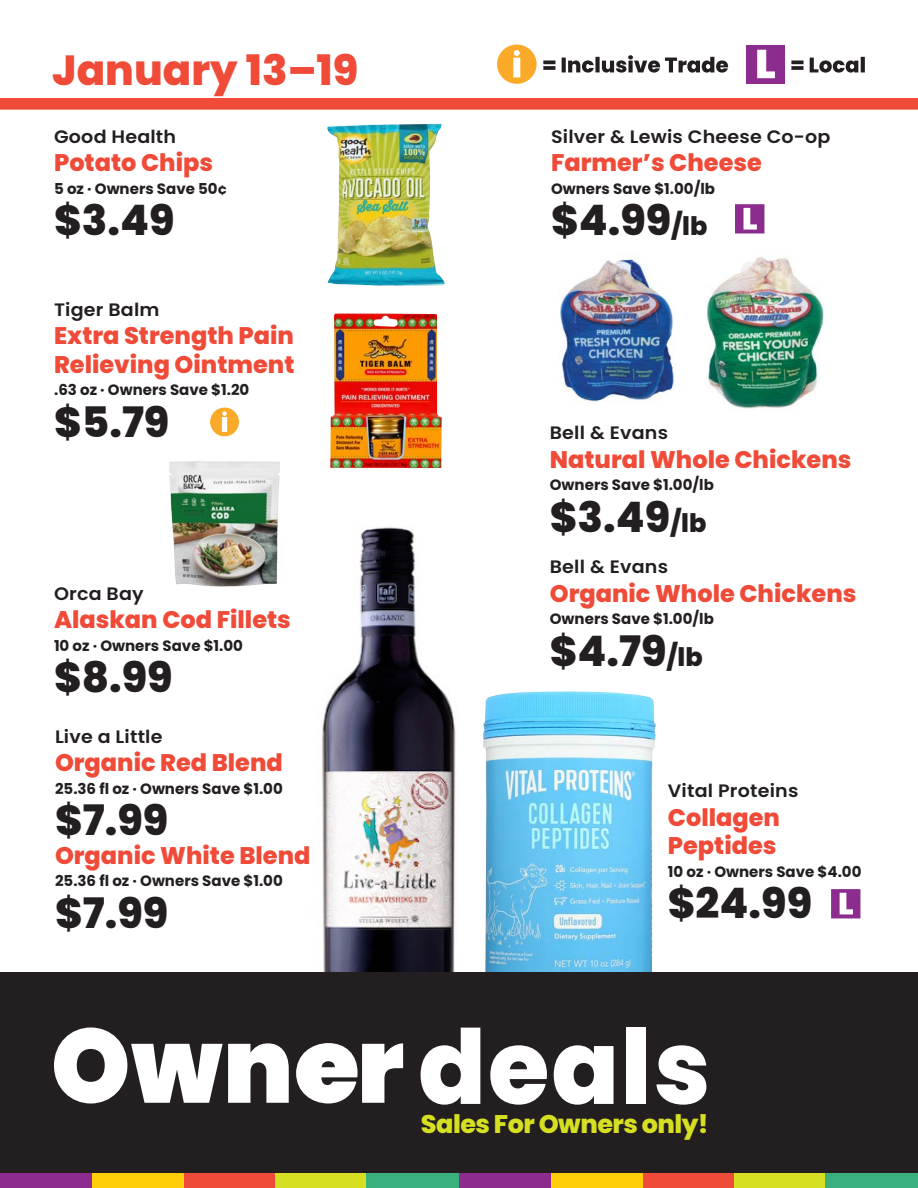
<style>
.page{position:relative;width:918px;height:1188px;background:#fff}
.page>*{position:absolute;margin:0;border:0;box-sizing:border-box;transform-origin:0 0}
.t1{font:800 42px "Poppins";color:#231f20}
.t2{font:800 42px "Poppins";color:#ef4b38}
.t3{font:800 25.5px "Poppins";letter-spacing:-.02em;color:#d6df21}
.t4{font:800 24px/28.5px "Poppins";color:#ef4b38}
.t5{font:600 18px "Poppins";letter-spacing:.01em;color:#231f20;scale:1.06 1}
.t6{font:700 15px "Poppins";color:#231f20}
.s1{font-size:25.5px}
</style>
<div class="page">
<img style="left:706px;top:257px;width:118px;height:152px">
<img style="left:310px;top:527px;width:152px;height:446px">
<img style="left:560px;top:258px;width:114px;height:144px">
<div style="left:0;top:973px;width:918px;height:214px;background:#231f20"></div>
<div style="left:184px;top:1173px;width:91px;height:15px;background:#ef4b38"></div>
<div style="left:275px;top:1173px;width:92px;height:15px;background:#d6df21"></div>
<div style="left:367px;top:1173px;width:92px;height:15px;background:#3ab07c"></div>
<div style="left:0;top:1173px;width:92px;height:15px;background:#8d2c8f"></div>
<div style="left:92px;top:1173px;width:92px;height:15px;background:#fece08"></div>
<div style="left:643px;top:1173px;width:91px;height:15px;background:#ef4b38"></div>
<div style="left:734px;top:1173px;width:92px;height:15px;background:#d6df21"></div>
<div style="left:826px;top:1173px;width:92px;height:15px;background:#3ab07c"></div>
<div style="left:459px;top:1173px;width:92px;height:15px;background:#8d2c8f"></div>
<div style="left:551px;top:1173px;width:92px;height:15px;background:#fece08"></div>
<svg style="left:421px;top:1028px;width:59px;height:77px"></svg>
<svg style="left:490px;top:1045px;width:57px;height:60px"></svg>
<svg style="left:554px;top:1045px;width:60px;height:60px"></svg>
<div style="left:627px;top:1028px;width:19px;height:76px;background:#fff"></div>
<svg style="left:656px;top:1045px;width:50px;height:60px"></svg>
<svg style="left:54px;top:1028px;width:235px;height:76px"></svg>
<svg style="left:296px;top:1043px;width:107px;height:61px"></svg>
<svg style="left:497px;top:45px;width:40px;height:39px"></svg>
<svg style="left:543px;top:55px;width:185px;height:18px"></svg>
<div style="left:746px;top:45px;width:39px;height:38px;background:#8d2c8f"></div>
<svg style="left:757px;top:50px;width:18px;height:28px"></svg>
<svg style="left:791px;top:57px;width:74px;height:16px"></svg>
<svg style="left:0;top:98px;width:918px;height:12px;background:#ef503d"></svg>
<svg style="left:735px;top:204px;width:30px;height:30px"></svg>
<img style="left:330px;top:314px;width:112px;height:154px">
<img style="left:483px;top:691px;width:173px;height:281px">
<img style="left:169px;top:461px;width:111px;height:126px">
<svg style="left:831px;top:889px;width:30px;height:30px"></svg>
<img style="left:327px;top:124px;width:118px;height:162px">
<svg style="left:209px;top:407px;width:31px;height:30px"></svg>
<p class="t2" style="left:52px;top:46px;width:308px">January 13–19</p>
<p class="t5" style="left:54px;top:126px;width:117px">Good Health</p>
<p class="t4" style="left:54px;top:149px;width:160px">Potato Chips</p>
<p class="t6" style="left:54px;top:180px;width:175px">5 oz · Owners Save 50¢</p>
<p class="t1" style="left:54px;top:196px;width:122px">$3.49</p>
<p class="t5" style="left:54px;top:299px;width:101px">Tiger Balm</p>
<p class="t4" style="left:54px;top:322px;width:242px">Extra Strength Pain<br>Relieving Ointment</p>
<p class="t6" style="left:54px;top:381px;width:197px">.63 oz · Owners Save $1.20</p>
<p class="t1" style="left:54px;top:398px;width:117px">$5.79</p>
<p class="t5" style="left:54px;top:583px;width:86px">Orca Bay</p>
<p class="t4" style="left:54px;top:606px;width:238px">Alaskan Cod Fillets</p>
<p class="t6" style="left:54px;top:637px;width:191px">10 oz · Owners Save $1.00</p>
<p class="t1" style="left:54px;top:653px;width:120px">$8.99</p>
<p class="t5" style="left:55px;top:726px;width:103px">Live a Little</p>
<p class="t4" style="left:55px;top:749px;width:229px">Organic Red Blend</p>
<p class="t6" style="left:55px;top:780px;width:229px">25.36 fl oz · Owners Save $1.00</p>
<p class="t1" style="left:55px;top:796px;width:115px">$7.99</p>
<p class="t4" style="left:55px;top:841px;width:257px">Organic White Blend</p>
<p class="t6" style="left:55px;top:872px;width:229px">25.36 fl oz · Owners Save $1.00</p>
<p class="t1" style="left:55px;top:889px;width:115px">$7.99</p>
<p class="t5" style="left:551px;top:126px;width:265px">Silver &amp; Lewis Cheese Co-op</p>
<p class="t4" style="left:551px;top:149px;width:212px">Farmer’s Cheese</p>
<p class="t6" style="left:551px;top:180px;width:166px">Owners Save $1.00/lb</p>
<p class="t1" style="left:551px;top:196px;width:158px">$4.99<span class="s1">/lb</span></p>
<p class="t5" style="left:550px;top:423px;width:113px">Bell &amp; Evans</p>
<p class="t4" style="left:550px;top:445px;width:303px">Natural Whole Chickens</p>
<p class="t6" style="left:550px;top:476px;width:166px">Owners Save $1.00/lb</p>
<p class="t1" style="left:550px;top:493px;width:158px">$3.49<span class="s1">/lb</span></p>
<p class="t5" style="left:550px;top:557px;width:113px">Bell &amp; Evans</p>
<p class="t4" style="left:550px;top:579px;width:308px">Organic Whole Chickens</p>
<p class="t6" style="left:550px;top:610px;width:166px">Owners Save $1.00/lb</p>
<p class="t1" style="left:550px;top:627px;width:154px">$4.79<span class="s1">/lb</span></p>
<p class="t5" style="left:668px;top:781px;width:125px">Vital Proteins</p>
<p class="t4" style="left:668px;top:803px;width:114px">Collagen<br>Peptides</p>
<p class="t6" style="left:668px;top:863px;width:195px">10 oz · Owners Save $4.00</p>
<p class="t1" style="left:668px;top:879px;width:146px">$24.99</p>
<p class="t3" style="left:421px;top:1110px;width:289px">Sales For Owners only!</p>
</div>
